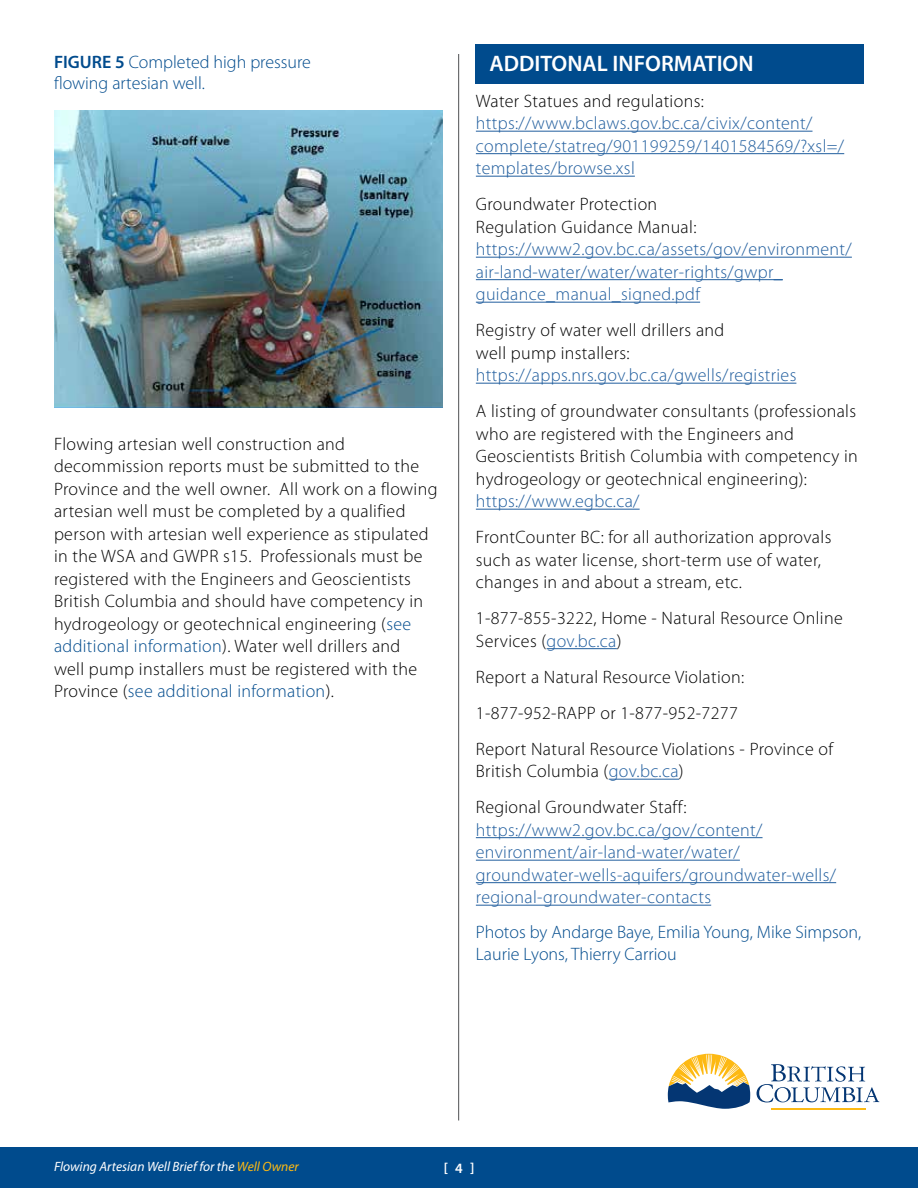
<style>
.page{position:relative;width:918px;height:1188px;background:#fff}
.page>*{position:absolute;margin:0;border:0;box-sizing:border-box;transform-origin:0 0}
.t1{font:600 22.5px "Myriad Pro";color:#fff}
.Body{font:300 18px/22.5px "Myriad Pro";letter-spacing:.02em;color:#000}
.Body-2{font:300 18px/22.5px "Myriad Pro";letter-spacing:.02em;color:#215e9e}
.t2{font:300 18px/21.6px "Myriad Pro";color:#004b8d}
.t3{font:600 14.25px "Myriad Pro";color:#fff}
.t4{font:italic 13.5px "Myriad Pro";color:#fff}
.s1{font-weight:600}
.s2{color:#004b8d}
.s3{color:#000}
.s4{color:#215e9e}
.s5{color:#fdb913}
</style>
<div class="page">
<hr style="left:458px;top:54px;width:1px;height:1066px;background:#636466">
<hr style="left:771px;top:1108px;width:94px;height:2px;background:#fdb913">
<svg style="left:757px;top:1064px;width:122px;height:38px"></svg>
<svg style="left:668px;top:1054px;width:82px;height:55px"></svg>
<div style="left:476px;top:44px;width:388px;height:39px;background:#004b8d"></div>
<hr style="left:476px;top:131px;width:337px;height:1px;background:#215e9e">
<hr style="left:476px;top:153px;width:368px;height:1px;background:#215e9e">
<hr style="left:476px;top:176px;width:159px;height:1px;background:#215e9e">
<hr style="left:476px;top:257px;width:376px;height:1px;background:#215e9e">
<hr style="left:476px;top:279px;width:307px;height:1px;background:#215e9e">
<hr style="left:476px;top:302px;width:224px;height:1px;background:#215e9e">
<hr style="left:476px;top:383px;width:320px;height:1px;background:#215e9e">
<hr style="left:476px;top:509px;width:164px;height:1px;background:#215e9e">
<hr style="left:547px;top:648px;width:70px;height:1px;background:#215e9e">
<hr style="left:609px;top:779px;width:70px;height:1px;background:#215e9e">
<hr style="left:476px;top:837px;width:287px;height:1px;background:#215e9e">
<hr style="left:476px;top:860px;width:264px;height:1px;background:#215e9e">
<hr style="left:476px;top:882px;width:360px;height:1px;background:#215e9e">
<hr style="left:476px;top:905px;width:235px;height:1px;background:#215e9e">
<img style="left:54px;top:110px;width:388px;height:297px">
<div style="left:0;top:1148px;width:918px;height:40px;background:#004b8d"></div>
<p class="t2" style="left:54px;top:51px;width:258px"><span class="s1">FIGURE 5</span> Completed high pressure flowing artesian well.</p>
<p class="Body" style="left:54px;top:433px;width:385px">Flowing artesian well construction and decommission reports must be submitted to the Province and the well owner. All work on a flowing artesian well must be completed by a qualified person with artesian well experience as stipulated in the WSA and GWPR s15. Professionals must be registered with the Engineers and Geoscientists British Columbia and should have competency in hydrogeology or geotechnical engineering (<span class="s2">see additional information</span>). Water well drillers and<br>well pump installers must be registered with the Province (<span class="s2">see additional information</span>).</p>
<h1 class="t1" style="left:489px;top:49px;width:266px">ADDITONAL INFORMATION</h1>
<p class="Body-2" style="left:476px;top:90px;width:370px"><span class="s3">Water Statues and regulations: </span>https://www.bclaws.gov.bc.ca/civix/content/ complete/statreg/901199259/1401584569/?xsl=/ templates/browse.xsl</p>
<p class="Body-2" style="left:476px;top:193px;width:378px"><span class="s3">Groundwater Protection<br>Regulation Guidance Manual: </span>https://www2.gov.bc.ca/assets/gov/environment/ air-land-water/water/water-rights/gwpr_ guidance_manual_signed.pdf</p>
<p class="Body" style="left:476px;top:319px;width:322px">Registry of water well drillers and<br>well pump installers: <span class="s4">https://apps.nrs.gov.bc.ca/gwells/registries</span></p>
<p class="Body" style="left:476px;top:400px;width:384px">A listing of groundwater consultants (professionals who are registered with the Engineers and Geoscientists British Columbia with competency in hydrogeology or geotechnical engineering): <span class="s4">https://www.egbc.ca/</span></p>
<p class="Body" style="left:476px;top:526px;width:357px">FrontCounter BC: for all authorization approvals such as water license, short-term use of water, changes in and about a stream, etc.</p>
<p class="Body" style="left:476px;top:607px;width:368px">1-877-855-3222, Home - Natural Resource Online<br>Services (<span class="s4">gov.bc.ca</span>)</p>
<p class="Body" style="left:476px;top:666px;width:270px">Report a Natural Resource Violation:</p>
<p class="Body" style="left:476px;top:702px;width:263px">1-877-952-RAPP or 1-877-952-7277</p>
<p class="Body" style="left:476px;top:738px;width:359px">Report Natural Resource Violations - Province of<br>British Columbia (<span class="s4">gov.bc.ca</span>)</p>
<p class="Body-2" style="left:476px;top:796px;width:362px"><span class="s3">Regional Groundwater Staff: </span>https://www2.gov.bc.ca/gov/content/ environment/air-land-water/water/ groundwater-wells-aquifers/groundwater-wells/ regional-groundwater-contacts</p>
<p class="t2" style="left:476px;top:922px;width:387px">Photos by Andarge Baye, Emilia Young, Mike Simpson,<br>Laurie Lyons, Thierry Carriou</p>
<p class="t4" style="left:54px;top:1158px;width:246px">Flowing Artesian Well Brief for the <span class="s5">Well Owner</span></p>
<p class="t3" style="left:444px;top:1159px;width:32px">[4]</p>
</div>
